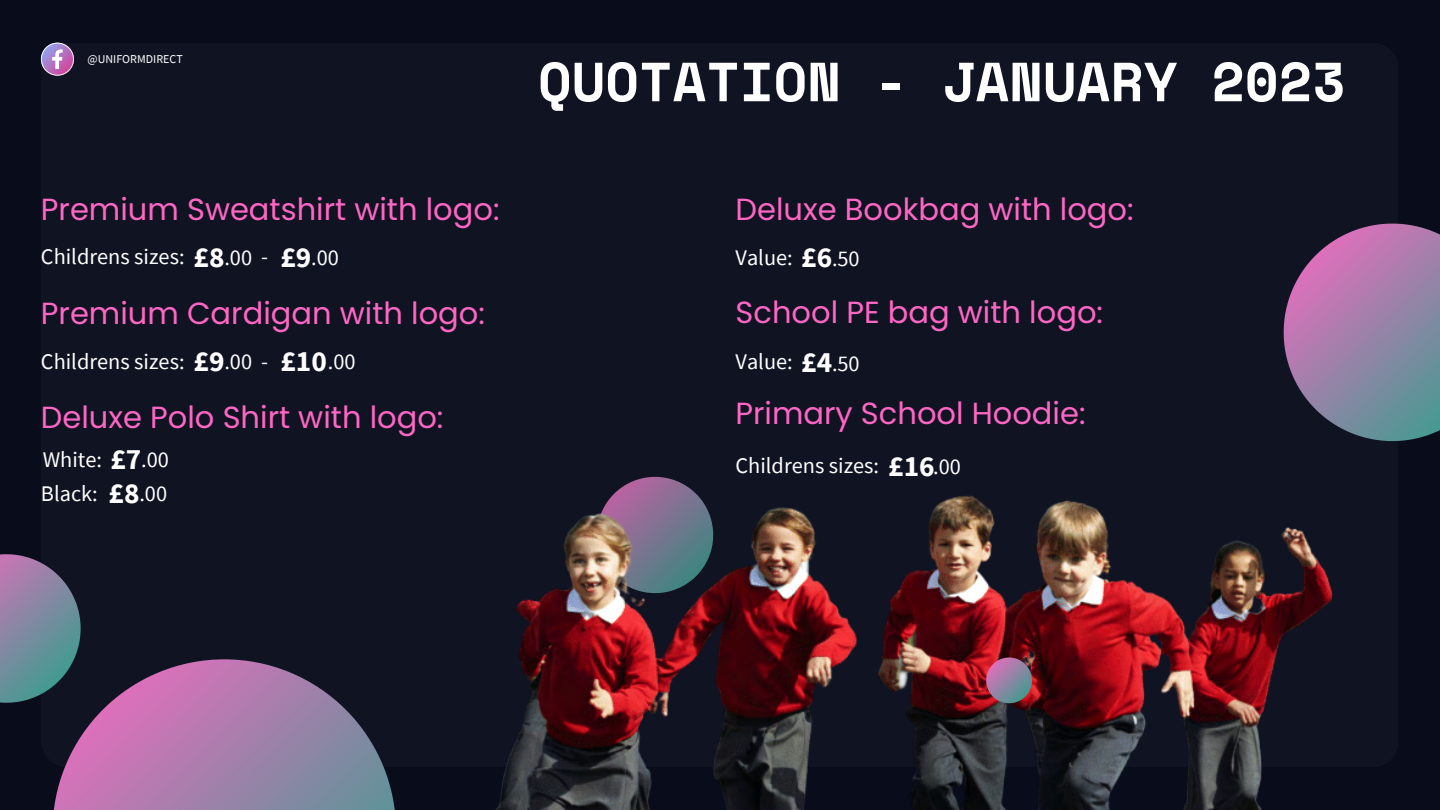
<style>
.page{position:relative;width:1440px;height:810px;background:#0f1322}
.page>*{position:absolute;margin:0;border:0;box-sizing:border-box;transform-origin:0 0}
.t1{font:700 55px "Space Mono";color:#fff}
.t2{font:30.5px "Poppins";color:#ff66c4}
.t3{font:22.3px/34px "Source Sans Pro";color:#fff}
.t4{font:12px "Source Sans Pro";color:#fff}
.s1{font-weight:700;font-size:29.3px}
</style>
<div class="page">
<svg style="left:0;top:554px;width:81px;height:149px;background:#6c798d"></svg>
<svg style="left:41px;top:43px;width:33px;height:33px"></svg>
<svg style="left:53px;top:659px;width:342px;height:151px"></svg>
<img style="left:496px;top:441px;width:900px;height:369px">
<svg style="left:986px;top:658px;width:46px;height:45px;background:#956f8a"></svg>
<svg style="left:1284px;top:224px;width:156px;height:217px"></svg>
<p class="t4" style="left:88px;top:51px;width:97px">@UNIFORMDIRECT</p>
<p class="t2" style="left:41px;top:187px;width:460px">Premium Sweatshirt with logo:</p>
<p class="t3" style="left:41px;top:239px;width:300px">Childrens sizes: <span class="s1">£8</span>.00 - <span class="s1">£9</span>.00</p>
<p class="t2" style="left:41px;top:292px;width:446px">Premium Cardigan with logo:</p>
<p class="t3" style="left:41px;top:344px;width:316px">Childrens sizes: <span class="s1">£9</span>.00 - <span class="s1">£10</span>.00</p>
<p class="t2" style="left:41px;top:396px;width:404px">Deluxe Polo Shirt with logo:</p>
<p class="t3" style="left:41px;top:442px;width:129px">White: <span class="s1">£7</span>.00<br>Black: <span class="s1">£8</span>.00</p>
<h1 class="t1" style="left:538px;top:40px;width:809px">QUOTATION - JANUARY 2023</h1>
<p class="t2" style="left:736px;top:187px;width:400px">Deluxe Bookbag with logo:</p>
<p class="t3" style="left:736px;top:240px;width:126px">Value: <span class="s1">£6</span>.50</p>
<p class="t2" style="left:736px;top:291px;width:369px">School PE bag with logo:</p>
<p class="t3" style="left:736px;top:344px;width:126px">Value: <span class="s1">£4</span>.50</p>
<p class="t2" style="left:736px;top:392px;width:352px">Primary School Hoodie:</p>
<p class="t3" style="left:736px;top:449px;width:227px">Childrens sizes: <span class="s1">£16</span>.00</p>
</div>
